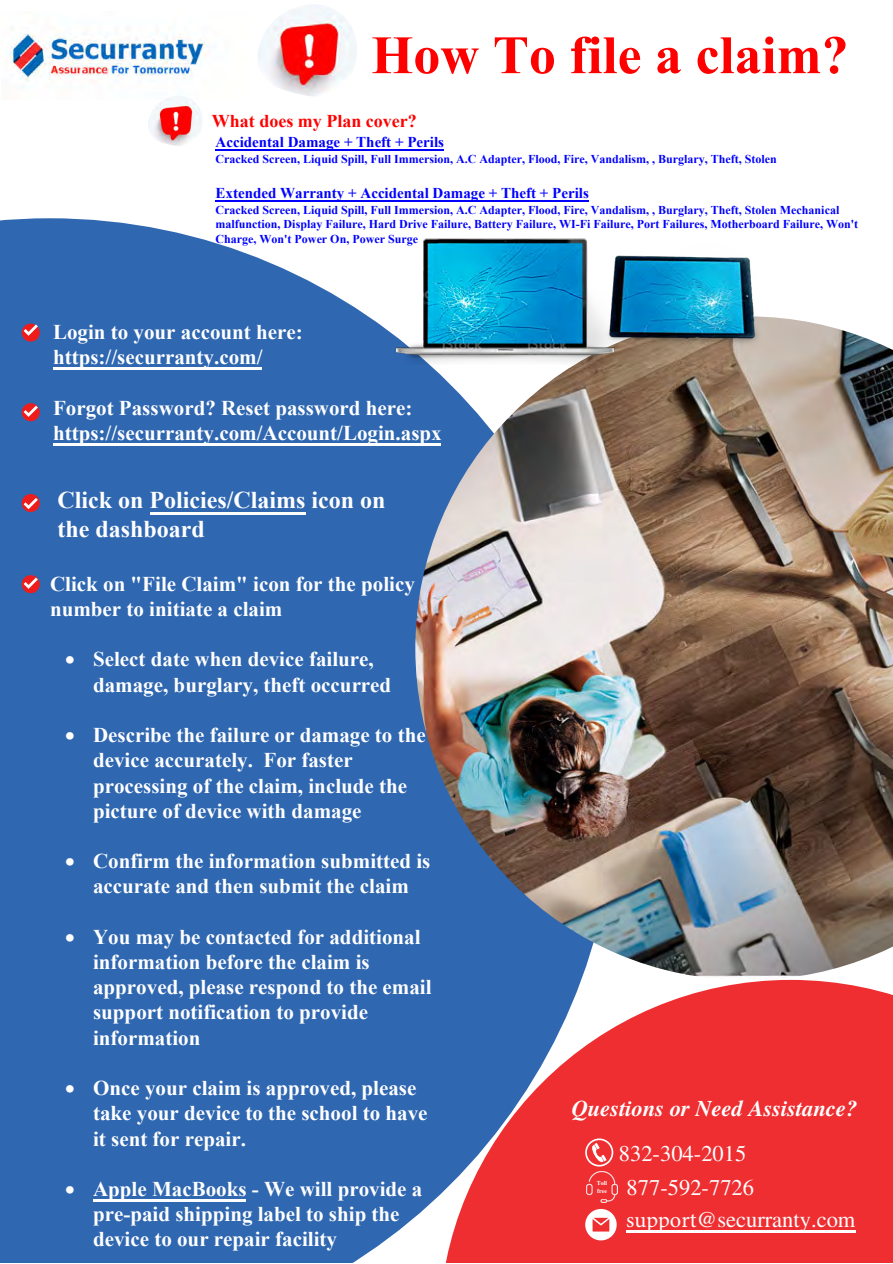
<style>
.page{position:relative;width:893px;height:1264px;background:#fff}
.page>*{position:absolute;margin:0;border:0;box-sizing:border-box;transform-origin:0 0}
.t1{font:700 54px "Times New Roman";color:#f00}
.t2{font:700 24px/28.8px "Times New Roman";color:#fff}
.t3{font:22.5px/32.1px "Te X Gyre Termes";color:#fff}
.t4{font:italic 700 22.5px "Te X Gyre Termes";color:#fff}
.t5{font:700 21px/25.2px "Times New Roman";color:#fff}
.t6{font:700 18px "Times New Roman";color:#f00}
.t7{font:700 15px "Times New Roman";color:#00f}
.t8{font:700 12px/14.4px "Times New Roman";color:#00f}
.t9{font:700 6px/8.6px "Te X Gyre Termes";color:#fff}
.s1{font-family:"Minion Pro"}
</style>
<div class="page">
<div style="left:0;top:218px;width:439px;height:1044px;background:#2f67b1"></div>
<svg style="left:439px;top:979px;width:453px;height:283px;background:#d44653"></svg>
<img style="left:415px;top:317px;width:477px;height:662px">
<svg style="left:22px;top:323px;width:18px;height:18px"></svg>
<svg style="left:22px;top:403px;width:18px;height:18px"></svg>
<svg style="left:22px;top:494px;width:18px;height:18px"></svg>
<svg style="left:22px;top:575px;width:18px;height:18px"></svg>
<img style="left:258px;top:4px;width:99px;height:92px">
<svg style="left:585px;top:1138px;width:28px;height:28px"></svg>
<svg style="left:585px;top:1208px;width:31px;height:32px"></svg>
<img style="left:6px;top:27px;width:203px;height:55px">
<img style="left:586px;top:1171px;width:32px;height:31px">
<img style="left:378px;top:218px;width:254px;height:146px">
<img style="left:602px;top:239px;width:164px;height:115px">
<hr style="left:53px;top:443px;width:388px;height:2px;background:#fff">
<hr style="left:53px;top:368px;width:209px;height:2px;background:#fff">
<hr style="left:150px;top:512px;width:155px;height:2px;background:#fff">
<hr style="left:93px;top:1198px;width:153px;height:2px;background:#fff">
<hr style="left:626px;top:1230px;width:211px;height:2px;background:#fff">
<svg style="left:837px;top:1230px;width:18px;height:2px"></svg>
<hr style="left:215px;top:201px;width:374px;height:1px;background:#00f">
<hr style="left:215px;top:149px;width:229px;height:1px;background:#00f">
<img style="left:148px;top:96px;width:54px;height:50px">
<h1 class="t1" style="left:371px;top:16px;width:478px">How To file a claim?</h1>
<p class="t6" style="left:212px;top:108px;width:206px">What does my Plan cover?</p>
<p class="t7" style="left:215px;top:131px;width:230px">Accidental Damage + Theft + Perils</p>
<p class="t8" style="left:215px;top:152px;width:563px">Cracked Screen, Liquid Spill, Full Immersion, A.C Adapter, Flood, Fire, Vandalism, , Burglary, Theft, Stolen</p>
<p class="t7" style="left:215px;top:182px;width:375px">Extended Warranty + Accidental Damage + Theft + Perils</p>
<p class="t8" style="left:215px;top:202px;width:644px">Cracked Screen, Liquid Spill, Full Immersion, A.C Adapter, Flood, Fire, Vandalism, , Burglary, Theft, Stolen Mechanical malfunction, Display Failure, Hard Drive Failure, Battery Failure, WI-Fi Failure, Port Failures, Motherboard Failure, Won't<br>Charge, Won't Power On, Power Surge</p>
<p class="t5" style="left:53px;top:319px;width:251px">Login to your account here: https://securranty.com/</p>
<p class="t5" style="left:53px;top:394px;width:390px">Forgot Password? Reset password here: https://securranty.com/Account/Login.aspx</p>
<p class="t2" style="left:57px;top:485px;width:329px">Click on Policies/Claims icon on the dashboard</p>
<p class="t5" style="left:50px;top:570px;width:366px">Click on "File Claim" icon for the policy number to initiate a claim</p>
<p class="t5" style="left:93px;top:646px;width:300px;text-indent:-28px">• Select date when device failure, damage, burglary, theft occurred</p>
<p class="t5" style="left:93px;top:722px;width:334px;text-indent:-28px">• Describe the failure or damage to the device accurately. For faster processing of the claim, include the picture of device with damage</p>
<p class="t5" style="left:65px;top:847px;width:367px;text-align:center">• Confirm the information submitted is accurate and then submit the claim</p>
<p class="t5" style="left:93px;top:923px;width:340px;text-indent:-28px">• You may be contacted for additional information before the claim is approved, please respond to the email support notification to provide information</p>
<p class="t5" style="left:93px;top:1074px;width:336px;text-indent:-28px">• Once your claim is approved, please take your device to the school to have it sent for repair.</p>
<p class="t5" style="left:93px;top:1175px;width:331px;text-indent:-28px">• Apple MacBooks - We will provide a pre-paid shipping label to ship the device to our repair facility</p>
<p class="t4" style="left:572px;top:1091px;width:287px">Questions or Need Assistance?</p>
<p class="t3" style="left:618px;top:1135px;width:129px">832-304-2015</p>
<p class="t9" style="left:596px;top:1178px;width:12px">Toll free</p>
<p class="t3" style="left:626px;top:1170px;width:231px">877-592-7726 <span class="s1">support</span>@securranty.com</p>
</div>
